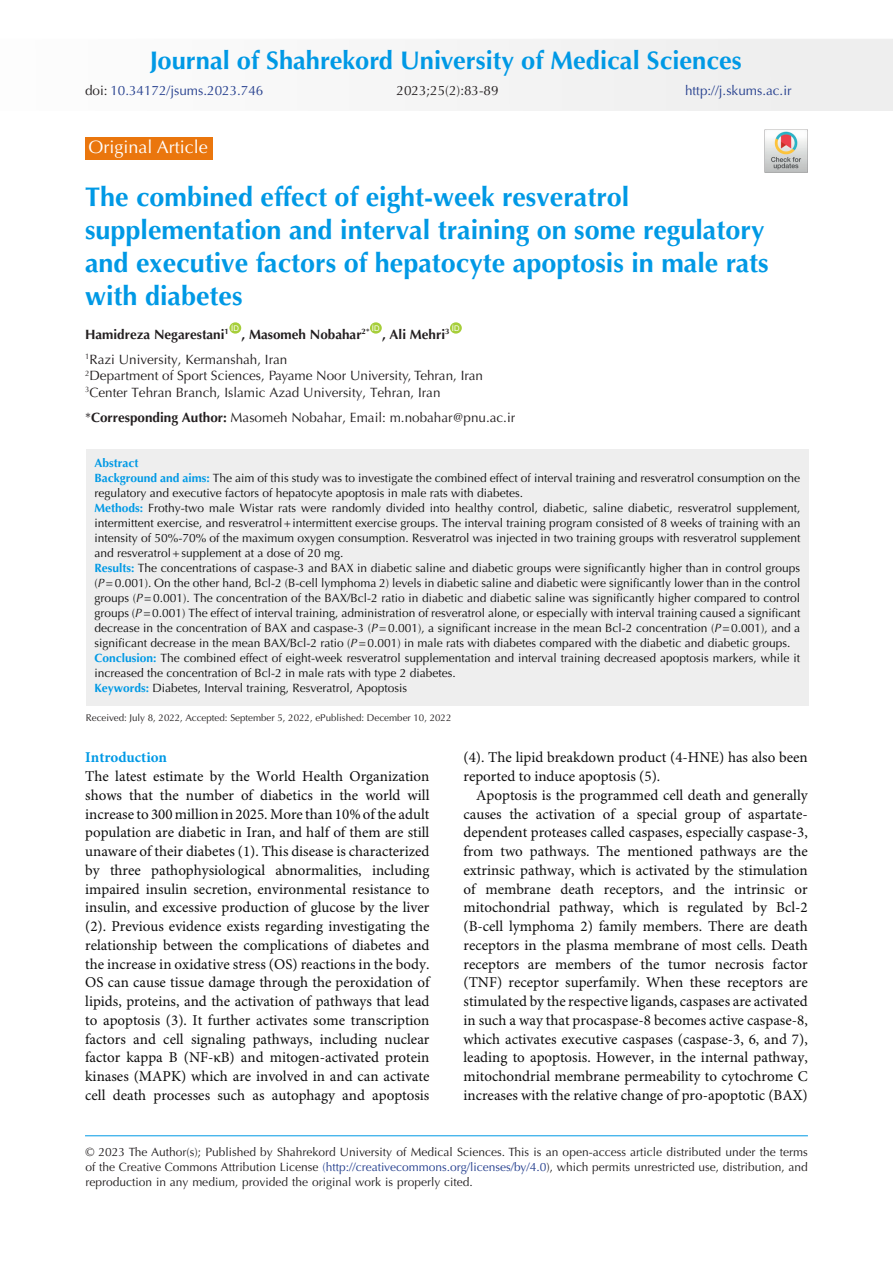
<style>
.page{position:relative;width:893px;height:1263px;background:#fff}
.page>*{position:absolute;margin:0;border:0;box-sizing:border-box;transform-origin:0 0}
.t1{font:700 27px/33px "Optima LT Std";color:#0099e5}
.t2{font:700 25.5px "Optima LT Std";color:#0099e5}
.t3{font:18px "Optima LT Std";color:#fff}
.t4{font:15px/18.8px "Minion Pro";color:#0d0d0d;text-align:justify}
.t5{font:700 15px "Minion Pro";color:#0099e5}
.t6{font:13.5px "Optima LT Std";color:#231f20}
.t7{font:700 13.5px "Optima LT Std";color:#231f20}
.t8{font:13.5px "Optima LT Std";color:#253f8e}
.t9{font:12px/15px "Optima LT Std";color:#0d0d0d}
.t10{font:12px/15px "Optima LT Std";color:#231f20;text-align:justify}
.t11{font:700 12px "Optima LT Std";color:#0099e5}
.t12{font:9.75px "Optima LT Std";color:#231f20}
.t13{font:7.8px "Arial";color:#fff}
.s1{color:#231f20}
.s2{font-weight:700}
.s3{font-weight:700;color:#0099e5}
.s4{font-style:italic}
.s5{color:#253f8e}
</style>
<div class="page">
<div style="left:457px;top:39px;width:436px;height:72px;background:#f0f0f0"></div>
<hr style="left:85px;top:1135px;width:723px;height:1px;background:#0099e5">
<div style="left:229px;top:322px;width:12px;height:12px;background:#a6ce39;border-radius:50%"></div>
<div style="left:370px;top:322px;width:12px;height:12px;background:#a6ce39;border-radius:50%"></div>
<div style="left:450px;top:322px;width:12px;height:12px;background:#a6ce39;border-radius:50%"></div>
<div style="left:85px;top:137px;width:128px;height:23px;background:#ea760d"></div>
<div style="left:86px;top:449px;width:723px;height:257px;background:#eee"></div>
<img style="left:765px;top:129px;width:43px;height:43px">
<p class="t2" style="left:150px;top:46px;width:594px">Journal of Shahrekord University of Medical Sciences</p>
<p class="t8" style="left:85px;top:83px;width:180px"><span class="s1">doi:</span> 10.34172/jsums.2023.746</p>
<p class="t6" style="left:396px;top:83px;width:104px">2023;25(2):83-89</p>
<p class="t3" style="left:88px;top:137px;width:121px">Original Article</p>
<p class="t8" style="left:685px;top:83px;width:108px">http://j.skums.ac.ir</p>
<p class="t1" style="left:85px;top:181px;width:685px">The combined effect of eight-week resveratrol supplementation and interval training on some regulatory and executive factors of hepatocyte apoptosis in male rats with diabetes</p>
<p class="t7" style="left:85px;top:326px;width:145px">Hamidreza Negarestani<sup>1</sup></p>
<p class="t13" style="left:231px;top:323px;width:9px">ID</p>
<p class="t13" style="left:372px;top:323px;width:9px">ID</p>
<p class="t13" style="left:452px;top:323px;width:9px">ID</p>
<p class="t7" style="left:242px;top:326px;width:129px">, Masomeh Nobahar<sup>2*</sup></p>
<p class="t7" style="left:382px;top:326px;width:69px">, Ali Mehri<sup>3</sup></p>
<p class="t6" style="left:85px;top:351px;width:204px"><sup>1</sup>Razi University, Kermanshah, Iran</p>
<p class="t6" style="left:85px;top:368px;width:399px"><sup>2</sup>Department of Sport Sciences, Payame Noor University, Tehran, Iran</p>
<p class="t6" style="left:85px;top:384px;width:357px"><sup>3</sup>Center Tehran Branch, Islamic Azad University, Tehran, Iran</p>
<p class="t6" style="left:85px;top:409px;width:432px">*<span class="s2">Corresponding Author:</span> Masomeh Nobahar, Email: m.nobahar@pnu.ac.ir</p>
<p class="t11" style="left:94px;top:456px;width:46px">Abstract</p>
<p class="t9" style="left:94px;top:470px;width:707px"><span class="s3">Background and aims:</span> The aim of this study was to investigate the combined effect of interval training and resveratrol consumption on the regulatory and executive factors of hepatocyte apoptosis in male rats with diabetes.</p>
<p class="t9" style="left:94px;top:500px;width:707px;text-align:justify"><span class="s3">Methods:</span> Frothy-two male Wistar rats were randomly divided into healthy control, diabetic, saline diabetic, resveratrol supplement, intermittent exercise, and resveratrol+intermittent exercise groups. The interval training program consisted of 8 weeks of training with an intensity of 50%-70% of the maximum oxygen consumption. Resveratrol was injected in two training groups with resveratrol supplement and resveratrol+supplement at a dose of 20 mg.</p>
<p class="t9" style="left:94px;top:560px;width:707px;text-align:justify"><span class="s3">Results:</span> The concentrations of caspase-3 and BAX in diabetic saline and diabetic groups were significantly higher than in control groups (<span class="s4">P</span>=0.001). On the other hand, Bcl-2 (B-cell lymphoma 2) levels in diabetic saline and diabetic were significantly lower than in the control groups (<span class="s4">P</span>=0.001). The concentration of the BAX/Bcl-2 ratio in diabetic and diabetic saline was significantly higher compared to control groups (<span class="s4">P</span>=0.001) The effect of interval training, administration of resveratrol alone, or especially with interval training caused a significant decrease in the concentration of BAX and caspase-3 (<span class="s4">P</span>=0.001), a significant increase in the mean Bcl-2 concentration (<span class="s4">P</span>=0.001), and a significant decrease in the mean BAX/Bcl-2 ratio (<span class="s4">P</span>=0.001) in male rats with diabetes compared with the diabetic and diabetic groups.</p>
<p class="t9" style="left:94px;top:650px;width:707px"><span class="s3">Conclusion:</span> The combined effect of eight-week resveratrol supplementation and interval training decreased apoptosis markers, while it increased the concentration of Bcl-2 in male rats with type 2 diabetes.</p>
<p class="t9" style="left:94px;top:680px;width:314px"><span class="s3">Keywords:</span> Diabetes, Interval training, Resveratrol, Apoptosis</p>
<p class="t12" style="left:86px;top:712px;width:367px">Received: July 8, 2022, Accepted: September 5, 2022, ePublished: December 10, 2022</p>
<p class="t5" style="left:85px;top:747px;width:83px">Introduction</p>
<p class="t4" style="left:85px;top:767px;width:346px">The latest estimate by the World Health Organization shows that the number of diabetics in the world will increase to 300 million in 2025. More than 10% of the adult population are diabetic in Iran, and half of them are still unaware of their diabetes (1). This disease is characterized by three pathophysiological abnormalities, including impaired insulin secretion, environmental resistance to insulin, and excessive production of glucose by the liver (2). Previous evidence exists regarding investigating the relationship between the complications of diabetes and the increase in oxidative stress (OS) reactions in the body.<br>OS can cause tissue damage through the peroxidation of lipids, proteins, and the activation of pathways that lead to apoptosis (3). It further activates some transcription factors and cell signaling pathways, including nuclear factor kappa B (NF-κB) and mitogen-activated protein kinases (MAPK) which are involved in and can activate cell death processes such as autophagy and apoptosis</p>
<p class="t4" style="left:463px;top:749px;width:346px">(4). The lipid breakdown product (4-HNE) has also been reported to induce apoptosis (5).</p>
<p class="t4" style="left:463px;top:786px;width:346px;text-indent:13px">Apoptosis is the programmed cell death and generally causes the activation of a special group of aspartate&shy;dependent proteases called caspases, especially caspase-3, from two pathways. The mentioned pathways are the extrinsic pathway, which is activated by the stimulation of membrane death receptors, and the intrinsic or mitochondrial pathway, which is regulated by Bcl-2 (B-cell lymphoma 2) family members. There are death receptors in the plasma membrane of most cells. Death receptors are members of the tumor necrosis factor (TNF) receptor superfamily. When these receptors are stimulated by the respective ligands, caspases are activated in such a way that procaspase-8 becomes active caspase-8, which activates executive caspases (caspase-3, 6, and 7), leading to apoptosis. However, in the internal pathway, mitochondrial membrane permeability to cytochrome C increases with the relative change of pro-apoptotic (BAX)</p>
<p class="t10" style="left:85px;top:1144px;width:724px">© 2023 The Author(s); Published by Shahrekord University of Medical Sciences. This is an open-access article distributed under the terms of the Creative Commons Attribution License <span class="s5">(http://creativecommons.org/licenses/by/4.0</span>), which permits unrestricted use, distribution, and reproduction in any medium, provided the original work is properly cited.</p>
</div>
